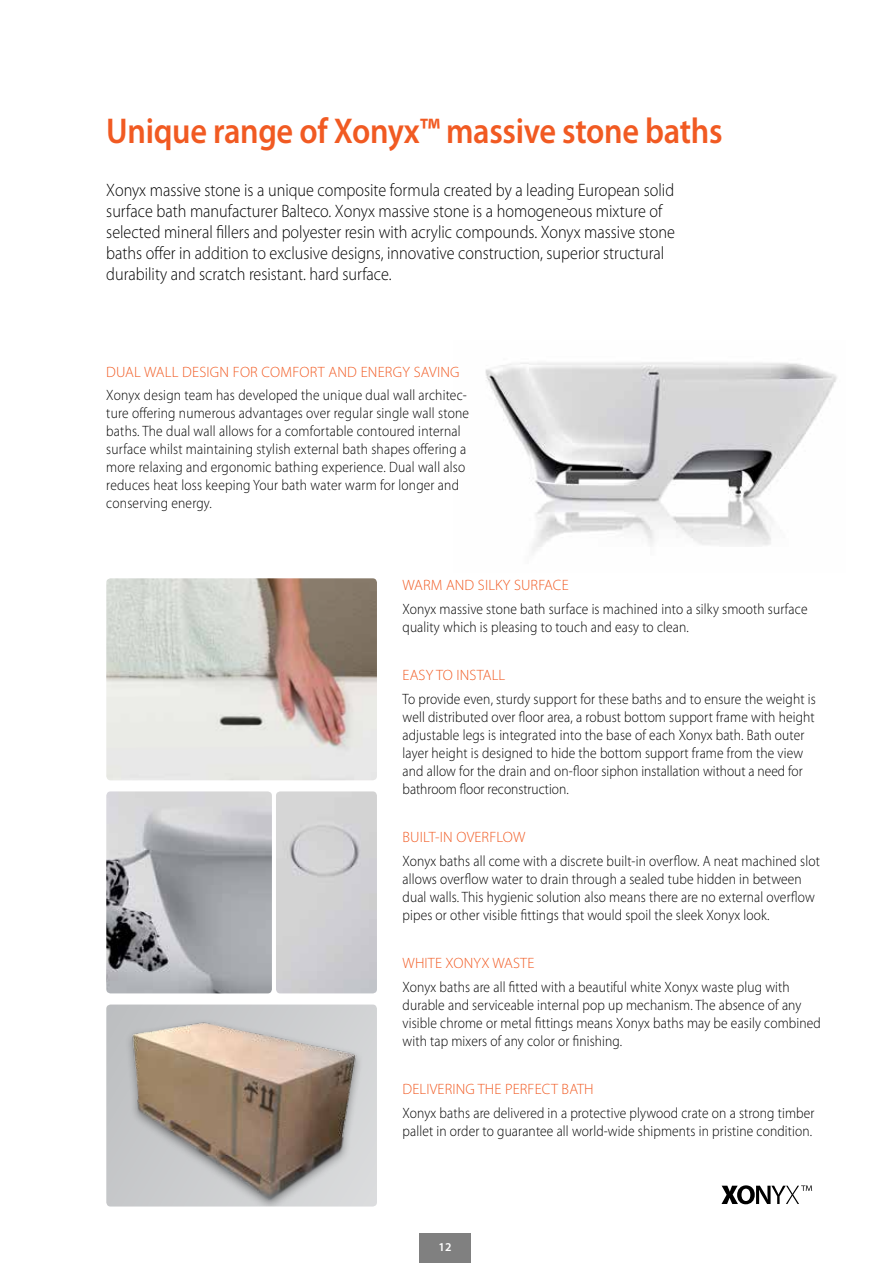
<style>
.page{position:relative;width:893px;height:1263px;background:#fff}
.page>*{position:absolute;margin:0;border:0;box-sizing:border-box;transform-origin:0 0}
.t1{font:600 36px "Myriad Pro";letter-spacing:-.01em;color:#f15a22;scale:.9 1}
.t2{font:300 18px/21px "Myriad Pro";color:#000;scale:.9 1}
.t3{font:300 15px/18px "Myriad Pro";letter-spacing:.01em;color:#000;scale:.9 1}
.t4{font:300 15px "Myriad Pro";letter-spacing:.01em;color:#f15a22}
.t5{font:600 12px "Myriad Pro";color:#fff}
</style>
<div class="page">
<img style="left:106px;top:578px;width:271px;height:202px">
<img style="left:106px;top:791px;width:166px;height:202px">
<img style="left:276px;top:791px;width:101px;height:202px">
<svg style="left:106px;top:1004px;width:271px;height:202px"></svg>
<img style="left:122px;top:1016px;width:244px;height:190px">
<img style="left:485px;top:362px;width:352px;height:190px">
<svg style="left:721px;top:1185px;width:91px;height:19px"></svg>
<div style="left:420px;top:1233px;width:51px;height:30px;background:#808080"></div>
<h1 class="t1" style="left:106px;top:108px;width:686px">Unique range of Xonyx™ massive stone baths</h1>
<p class="t2" style="left:106px;top:180px;width:633px">Xonyx massive stone is a unique composite formula created by a leading European solid surface bath manufacturer Balteco. Xonyx massive stone is a homogeneous mixture of selected mineral fillers and polyester resin with acrylic compounds. Xonyx massive stone baths offer in addition to exclusive designs, innovative construction, superior structural durability and scratch resistant. hard surface.</p>
<p class="t4" style="left:106px;top:363px;width:355px">DUAL WALL DESIGN FOR COMFORT AND ENERGY SAVING</p>
<p class="t3" style="left:106px;top:386px;width:405px">Xonyx design team has developed the unique dual wall architec&shy;ture offering numerous advantages over regular single wall stone baths. The dual wall allows for a comfortable contoured internal surface whilst maintaining stylish external bath shapes offering a more relaxing and ergonomic bathing experience. Dual wall also reduces heat loss keeping Your bath water warm for longer and conserving energy.</p>
<p class="t4" style="left:403px;top:576px;width:168px">WARM AND SILKY SURFACE</p>
<p class="t3" style="left:403px;top:600px;width:452px">Xonyx massive stone bath surface is machined into a silky smooth surface quality which is pleasing to touch and easy to clean.</p>
<p class="t4" style="left:403px;top:666px;width:104px">EASY TO INSTALL</p>
<p class="t3" style="left:403px;top:690px;width:461px">To provide even, sturdy support for these baths and to ensure the weight is well distributed over floor area, a robust bottom support frame with height adjustable legs is integrated into the base of each Xonyx bath. Bath outer layer height is designed to hide the bottom support frame from the view and allow for the drain and on-floor siphon installation without a need for bathroom floor reconstruction.</p>
<p class="t4" style="left:403px;top:828px;width:124px">BUILT-IN OVERFLOW</p>
<p class="t3" style="left:403px;top:852px;width:465px">Xonyx baths all come with a discrete built-in overflow. A neat machined slot allows overflow water to drain through a sealed tube hidden in between dual walls. This hygienic solution also means there are no external overflow pipes or other visible fittings that would spoil the sleek Xonyx look.</p>
<p class="t4" style="left:403px;top:954px;width:133px">WHITE XONYX WASTE</p>
<p class="t3" style="left:403px;top:978px;width:466px">Xonyx baths are all fitted with a beautiful white Xonyx waste plug with durable and serviceable internal pop up mechanism. The absence of any visible chrome or metal fittings means Xonyx baths may be easily combined with tap mixers of any color or finishing.</p>
<p class="t4" style="left:403px;top:1080px;width:193px">DELIVERING THE PERFECT BATH</p>
<p class="t3" style="left:403px;top:1104px;width:459px">Xonyx baths are delivered in a protective plywood crate on a strong timber pallet in order to guarantee all world-wide shipments in pristine condition.</p>
<p class="t5" style="left:439px;top:1239px;width:14px">12</p>
</div>
